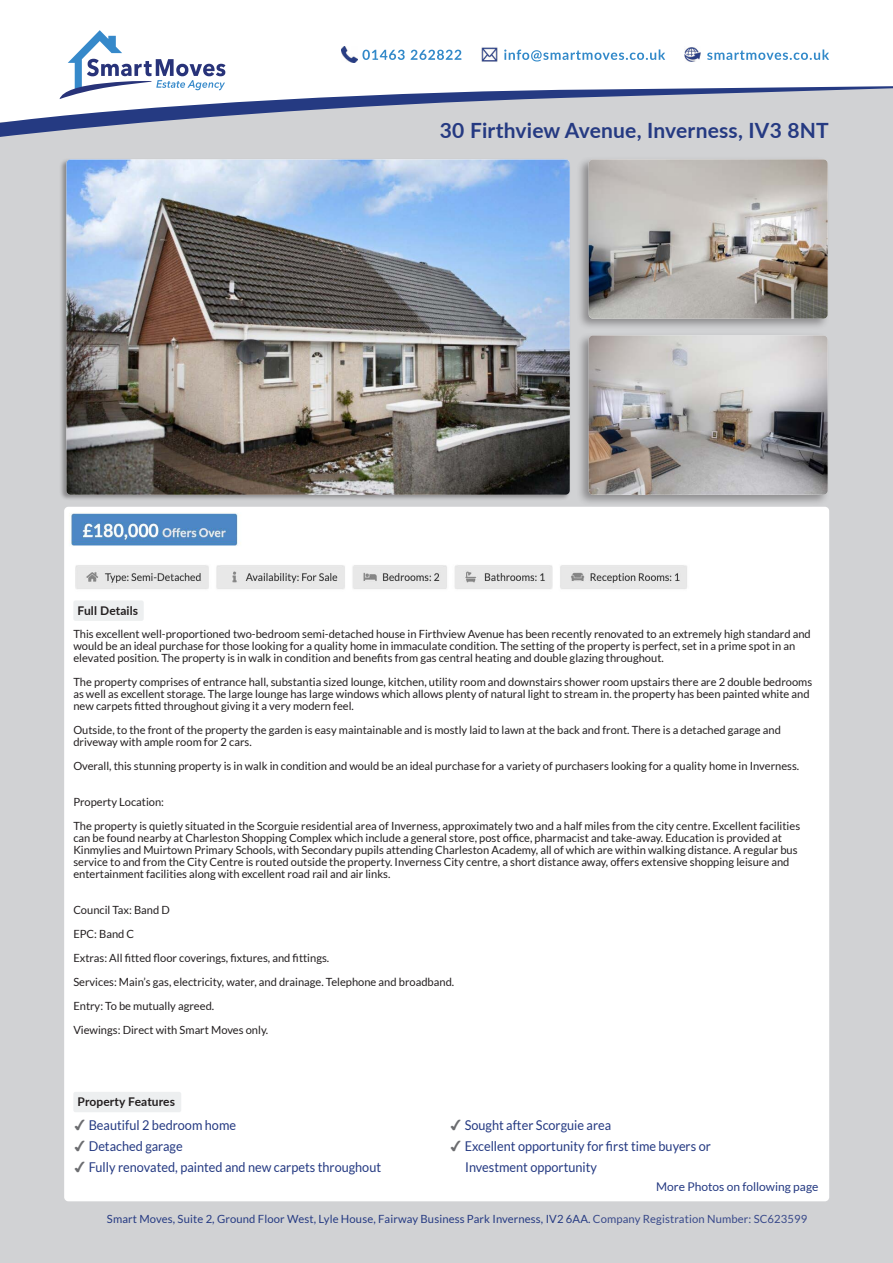
<style>
.page{position:relative;width:893px;height:1263px;background:#fff}
.page>*{position:absolute;margin:0;border:0;box-sizing:border-box;transform-origin:0 0}
.t1{font:700 21px "Lato";letter-spacing:.01em;color:#253a82}
.t2{font:13.5px "Lato";color:#253a82;scale:.94 1}
.t3{font:700 12px "Lato";letter-spacing:.01em;color:#231f20}
.t4{font:12px "Lato";color:#253a82}
.t5{font:11.25px/12px "Lato";color:#231f20}
.t6{font:11.25px "Lato";letter-spacing:.01em;color:#253a82}
.s1{font-family:"Arial Unicode MS";color:#6c6d70}
.s2{color:#38498a}
</style>
<div class="page">
<div style="left:0;top:139px;width:893px;height:1124px;background:#d1d2d4"></div>
<div style="left:64px;top:507px;width:765px;height:694px;background:#fff;border-radius:4px"></div>
<div style="left:59px;top:158px;width:511px;height:343px;background:#231f20;opacity:.4"></div>
<img style="left:66px;top:160px;width:504px;height:335px">
<div style="left:73px;top:600px;width:71px;height:21px;background:#edeff0;border-radius:2px"></div>
<svg style="left:68px;top:30px;width:157px;height:55px"></svg>
<svg style="left:362px;top:49px;width:467px;height:13px"></svg>
<img style="left:342px;top:46px;width:16px;height:16px">
<img style="left:481px;top:47px;width:16px;height:15px">
<img style="left:685px;top:47px;width:16px;height:15px">
<svg style="left:0;top:85px;width:893px;height:54px;fill:#d1d2d4"></svg>
<div style="left:575px;top:156px;width:255px;height:175px;background:#231f20;opacity:.4"></div>
<img style="left:589px;top:159px;width:239px;height:160px">
<div style="left:575px;top:332px;width:255px;height:175px;background:#231f20;opacity:.4"></div>
<img style="left:589px;top:335px;width:239px;height:160px">
<img style="left:71px;top:513px;width:616px;height:76px">
<div style="left:73px;top:1092px;width:108px;height:20px;background:#edeff0;border-radius:2px"></div>
<p class="t3" style="left:78px;top:602px;width:62px">Full Details</p>
<p class="t1" style="left:440px;top:115px;width:390px">30 Firthview Avenue, Inverness, IV3 8NT</p>
<p class="t5" style="left:73px;top:628px;width:739px">This excellent well-proportioned two-bedroom semi-detached house in Firthview Avenue has been recently renovated to an extremely high standard and would be an ideal purchase for those looking for a quality home in immaculate condition. The setting of the property is perfect, set in a prime spot in an elevated position. The property is in walk in condition and benefits from gas central heating and double glazing throughout.</p>
<p class="t5" style="left:73px;top:676px;width:740px">The property comprises of entrance hall, substantia sized lounge, kitchen, utility room and downstairs shower room upstairs there are 2 double bedrooms as well as excellent storage. The large lounge has large windows which allows plenty of natural light to stream in. the property has been painted white and new carpets fitted throughout giving it a very modern feel.</p>
<p class="t5" style="left:73px;top:724px;width:709px">Outside, to the front of the property the garden is easy maintainable and is mostly laid to lawn at the back and front. There is a detached garage and</p>
<p class="t5" style="left:73px;top:736px;width:180px">driveway with ample room for 2 cars.</p>
<p class="t5" style="left:73px;top:760px;width:727px">Overall, this stunning property is in walk in condition and would be an ideal purchase for a variety of purchasers looking for a quality home in Inverness.</p>
<p class="t5" style="left:73px;top:796px;width:92px">Property Location:</p>
<p class="t5" style="left:73px;top:820px;width:728px">The property is quietly situated in the Scorguie residential area of Inverness, approximately two and a half miles from the city centre. Excellent facilities can be found nearby at Charleston Shopping Complex which include a general store, post office, pharmacist and take-away. Education is provided at Kinmylies and Muirtown Primary Schools, with Secondary pupils attending Charleston Academy, all of which are within walking distance. A regular bus service to and from the City Centre is routed outside the property. Inverness City centre, a short distance away, offers extensive shopping leisure and entertainment facilities along with excellent road rail and air links.</p>
<p class="t5" style="left:73px;top:904px;width:98px">Council Tax: Band D</p>
<p class="t5" style="left:73px;top:928px;width:62px">EPC: Band C</p>
<p class="t5" style="left:73px;top:952px;width:257px">Extras: All fitted floor coverings, fixtures, and fittings.</p>
<p class="t5" style="left:73px;top:976px;width:382px">Services: Main’s gas, electricity, water, and drainage. Telephone and broadband.</p>
<p class="t5" style="left:73px;top:1000px;width:142px">Entry: To be mutually agreed.</p>
<p class="t5" style="left:73px;top:1024px;width:196px">Viewings: Direct with Smart Moves only.</p>
<p class="t3" style="left:78px;top:1093px;width:99px">Property Features</p>
<p class="t2" style="left:75px;top:1118px;width:173px"><span class="s1">✔︎</span> Beautiful 2 bedroom home</p>
<p class="t2" style="left:75px;top:1139px;width:117px"><span class="s1">✔︎</span> Detached garage</p>
<p class="t2" style="left:75px;top:1160px;width:328px"><span class="s1">✔︎</span> Fully renovated, painted and new carpets throughout</p>
<p class="t2" style="left:450px;top:1118px;width:173px"><span class="s1">✔︎</span> Sought after Scorguie area</p>
<p class="t2" style="left:450px;top:1139px;width:279px"><span class="s1">✔︎</span> Excellent opportunity for first time buyers or</p>
<p class="t2" style="left:465px;top:1160px;width:142px">Investment opportunity</p>
<p class="t4" style="left:656px;top:1180px;width:164px">More Photos on following page</p>
<p class="t6" style="left:107px;top:1213px;width:702px">Smart Moves, Suite 2, Ground Floor West, Lyle House, Fairway Business Park Inverness, IV2 6AA. <span class="s2">Company Registration Number: SC623599</span></p>
</div>
